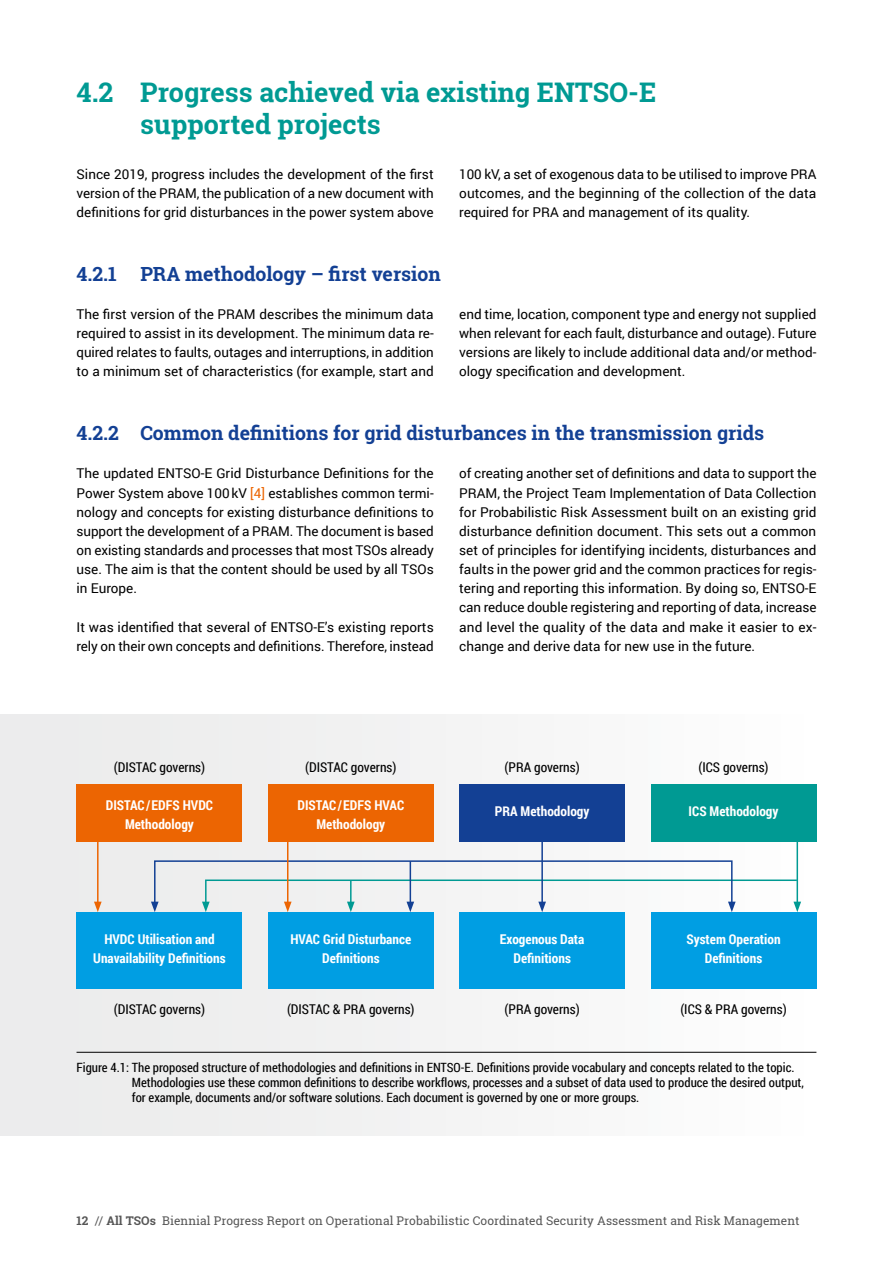
<style>
.page{position:relative;width:893px;height:1263px;background:#fff}
.page>*{position:absolute;margin:0;border:0;box-sizing:border-box;transform-origin:0 0}
.t1{font:700 27px/32px "Roboto Slab";color:#009a93}
.t2{font:700 19.5px "Roboto Slab";color:#134094}
.t3{font:13.5px/19.2px "Roboto";color:#000;text-align:justify}
.t4{font:700 13.5px/19.2px "Roboto Condensed";color:#fff;text-align:center}
.t5{font:13.5px "Roboto Condensed";color:#000}
.t6{font:12.75px/15px "Roboto Condensed";color:#000}
.t7{font:12px "Roboto Slab";letter-spacing:.005em;color:#565656}
.s1{color:#ec6502}
.s2{font-weight:700}
</style>
<div class="page">
<div style="left:0;top:714px;width:816px;height:421px;background:#f2f2f2"></div>
<hr style="left:77px;top:1052px;width:739px;height:1px;background:#000">
<div style="left:77px;top:784px;width:165px;height:58px;background:#ec6502"></div>
<div style="left:77px;top:912px;width:165px;height:77px;background:#009ee3"></div>
<div style="left:268px;top:912px;width:166px;height:77px;background:#009ee3"></div>
<div style="left:459px;top:912px;width:166px;height:77px;background:#009ee3"></div>
<div style="left:651px;top:912px;width:165px;height:77px;background:#009ee3"></div>
<div style="left:268px;top:784px;width:166px;height:58px;background:#ec6502"></div>
<div style="left:459px;top:784px;width:166px;height:58px;background:#134094"></div>
<div style="left:651px;top:784px;width:165px;height:58px;background:#009a93"></div>
<hr style="left:97px;top:842px;width:2px;height:62px;background:#ec6502">
<svg style="left:94px;top:902px;width:8px;height:10px"></svg>
<hr style="left:796px;top:842px;width:2px;height:62px;background:#009a93">
<hr style="left:541px;top:842px;width:2px;height:62px;background:#134094">
<div style="left:154px;top:860px;width:579px;height:45px;border:2px solid #134094"></div>
<svg style="left:151px;top:902px;width:8px;height:10px"></svg>
<hr style="left:287px;top:842px;width:1px;height:62px;background:#ec6502">
<hr style="left:410px;top:861px;width:1px;height:43px;background:#134094">
<svg style="left:202px;top:879px;width:599px;height:33px"></svg>
<h1 class="t1" style="left:140px;top:76px;width:517px;text-indent:-64px">4.2 Progress achieved via existing ENTSO-E supported projects</h1>
<p class="t3" style="left:77px;top:164px;width:359px">Since 2019, progress includes the development of the first version of the PRAM, the publication of a new document with definitions for grid disturbances in the power system above</p>
<p class="t3" style="left:459px;top:164px;width:359px">100 kV, a set of exogenous data to be utilised to improve PRA outcomes, and the beginning of the collection of the data required for PRA and management of its quality.</p>
<h2 class="t2" style="left:77px;top:260px;width:366px">4.2.1 PRA methodology – first version</h2>
<p class="t3" style="left:77px;top:304px;width:359px">The first version of the PRAM describes the minimum data required to assist in its development. The minimum data re&shy;quired relates to faults, outages and interruptions, in addition to a minimum set of characteristics (for example, start and</p>
<p class="t3" style="left:459px;top:304px;width:359px">end time, location, component type and energy not supplied when relevant for each fault, disturbance and outage). Future versions are likely to include additional data and/or method&shy;ology specification and development.</p>
<h2 class="t2" style="left:77px;top:420px;width:689px">4.2.2 Common definitions for grid disturbances in the transmission grids</h2>
<p class="t3" style="left:77px;top:463px;width:359px">The updated ENTSO-E Grid Disturbance Definitions for the Power System above 100kV <span class="s1">[4]</span> establishes common termi&shy;nology and concepts for existing disturbance definitions to support the development of a PRAM. The document is based on existing standards and processes that most TSOs already use. The aim is that the content should be used by all TSOs in Europe.</p>
<p class="t3" style="left:77px;top:617px;width:359px">It was identified that several of ENTSO-E’s existing reports rely on their own concepts and definitions. Therefore, instead</p>
<p class="t3" style="left:459px;top:463px;width:359px">of creating another set of definitions and data to support the PRAM, the Project Team Implementation of Data Collection for Probabilistic Risk Assessment built on an existing grid disturbance definition document. This sets out a common set of principles for identifying incidents, disturbances and faults in the power grid and the common practices for regis&shy;tering and reporting this information. By doing so, ENTSO-E can reduce double registering and reporting of data, increase and level the quality of the data and make it easier to ex&shy;change and derive data for new use in the future.</p>
<p class="t5" style="left:114px;top:758px;width:93px">(DISTAC governs)</p>
<p class="t4" style="left:106px;top:795px;width:109px">DISTAC / EDFS HVDC<br>Methodology</p>
<p class="t5" style="left:305px;top:758px;width:93px">(DISTAC governs)</p>
<p class="t5" style="left:505px;top:758px;width:77px">(PRA governs)</p>
<p class="t5" style="left:698px;top:758px;width:72px">(ICS governs)</p>
<p class="t4" style="left:297px;top:795px;width:108px">DISTAC / EDFS HVAC<br>Methodology</p>
<p class="t4" style="left:495px;top:801px;width:96px">PRA Methodology</p>
<p class="t4" style="left:689px;top:801px;width:91px">ICS Methodology</p>
<p class="t4" style="left:93px;top:929px;width:134px">HVDC Utilisation and<br>Unavailability Definitions</p>
<p class="t4" style="left:290px;top:929px;width:122px">HVAC Grid Disturbance<br>Definitions</p>
<p class="t4" style="left:500px;top:929px;width:86px">Exogenous Data<br>Definitions</p>
<p class="t4" style="left:686px;top:929px;width:96px">System Operation<br>Definitions</p>
<p class="t5" style="left:114px;top:1000px;width:93px">(DISTAC governs)</p>
<p class="t5" style="left:287px;top:1000px;width:129px">(DISTAC &amp; PRA governs)</p>
<p class="t5" style="left:505px;top:1000px;width:77px">(PRA governs)</p>
<p class="t5" style="left:680px;top:1000px;width:108px">(ICS &amp; PRA governs)</p>
<p class="t6" style="left:132px;top:1059px;width:674px;text-indent:-55px">Figure 4.1: The proposed structure of methodologies and definitions in ENTSO-E. Definitions provide vocabulary and concepts related to the topic.<br>Methodologies use these common definitions to describe workflows, processes and a subset of data used to produce the desired output, for example, documents and/or software solutions. Each document is governed by one or more groups.</p>
<p class="t7" style="left:77px;top:1212px;width:725px"><span class="s2">12</span> // <span class="s2">All TSOs</span> Biennial Progress Report on Operational Probabilistic Coordinated Security Assessment and Risk Management</p>
</div>
